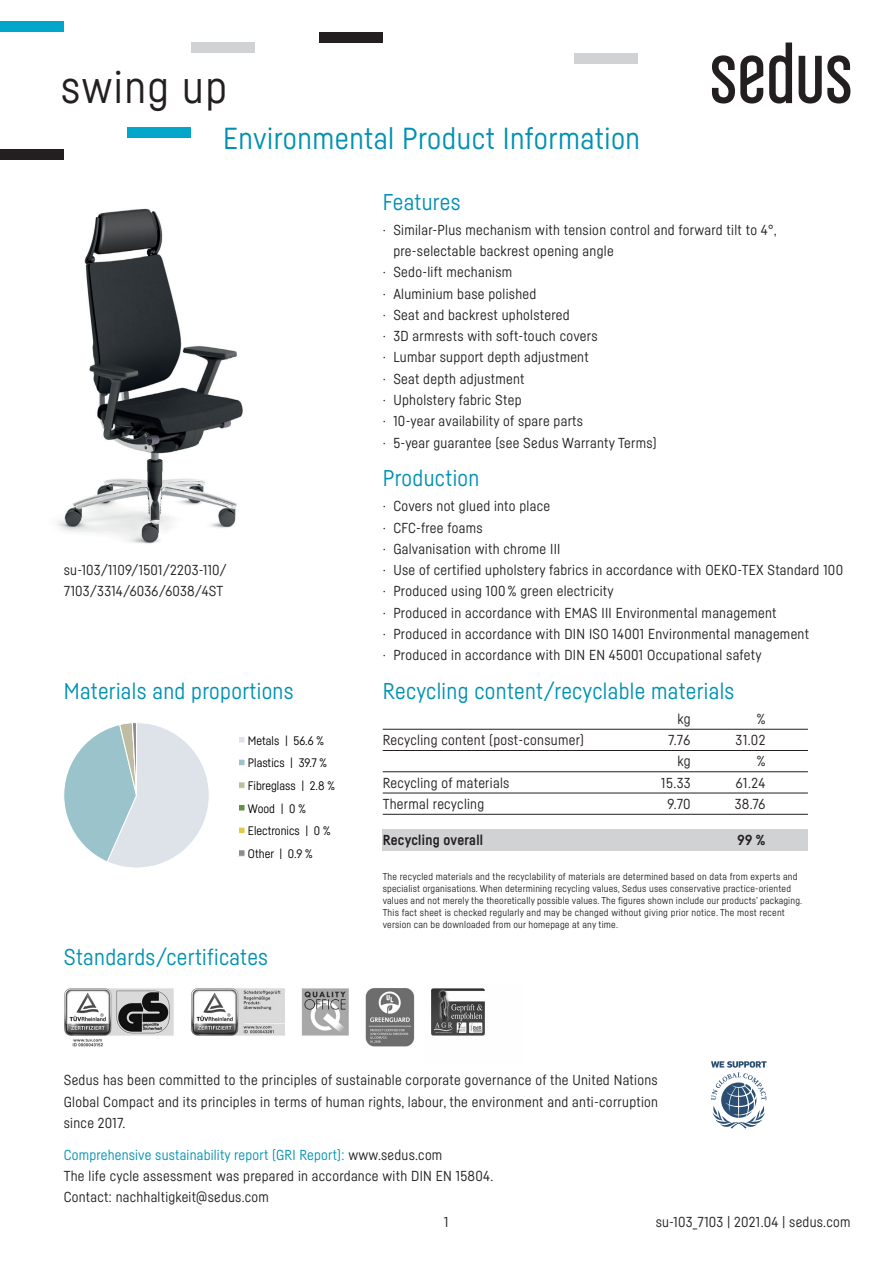
<style>
.page{position:relative;width:893px;height:1263px;background:#fff}
.page>*{position:absolute;margin:0;border:0;box-sizing:border-box;transform-origin:0 0}
.t1{font:45px "Sedus Sans";letter-spacing:.03em;color:#231f20}
.t2{font:30px "Sedus Sans";letter-spacing:.015em;color:#0091b2}
.t3{font:22.5px "Sedus Sans";letter-spacing:.015em;color:#0091b2}
.t4{font:14.25px/21.3px "Sedus Sans";letter-spacing:.02em;color:#231f20}
.t5{font:700 14.25px "Sedus Sans";letter-spacing:.02em;color:#231f20}
.t6{font:12.15px/22.6px "Sedus Sans";color:#000}
.t7{font:9.75px/12px "Sedus Sans";letter-spacing:.02em;color:#231f20}
.s1{color:#0091b2}
</style>
<div class="page">
<svg style="left:712px;top:55px;width:51px;height:49px"></svg>
<svg style="left:769px;top:43px;width:23px;height:61px"></svg>
<svg style="left:799px;top:55px;width:51px;height:49px"></svg>
<img style="left:64px;top:988px;width:421px;height:59px">
<div style="left:0;top:21px;width:64px;height:11px;background:#00a5cb"></div>
<div style="left:191px;top:43px;width:64px;height:10px;background:#d1d2d4"></div>
<div style="left:574px;top:53px;width:64px;height:11px;background:#d1d2d4"></div>
<div style="left:128px;top:128px;width:63px;height:10px;background:#00a5cb"></div>
<div style="left:0;top:149px;width:64px;height:10px;background:#231f20"></div>
<div style="left:319px;top:32px;width:64px;height:11px;background:#231f20"></div>
<div style="left:383px;top:829px;width:425px;height:21px;background:#d1d2d4"></div>
<img style="left:57px;top:208px;width:186px;height:336px">
<hr style="left:383px;top:729px;width:425px;height:1px;background:#231f20">
<hr style="left:383px;top:750px;width:425px;height:1px;background:#231f20">
<hr style="left:383px;top:771px;width:425px;height:1px;background:#231f20">
<hr style="left:383px;top:793px;width:425px;height:1px;background:#231f20">
<hr style="left:383px;top:814px;width:425px;height:1px;background:#231f20">
<svg style="left:64px;top:722px;width:181px;height:146px"></svg>
<svg style="left:711px;top:1061px;width:56px;height:68px"></svg>
<h1 class="t1" style="left:61px;top:59px;width:168px">swing up</h1>
<h2 class="t2" style="left:223px;top:120px;width:418px">Environmental Product Information</h2>
<h3 class="t3" style="left:383px;top:188px;width:79px">Features</h3>
<p class="t4" style="left:383px;top:219px;width:396px">· Similar-Plus mechanism with tension control and forward tilt to 4°,</p>
<p class="t4" style="left:393px;top:240px;width:222px">pre-selectable backrest opening angle</p>
<p class="t4" style="left:383px;top:261px;width:131px">· Sedo-lift mechanism</p>
<p class="t4" style="left:383px;top:283px;width:155px">· Aluminium base polished</p>
<p class="t4" style="left:383px;top:304px;width:188px">· Seat and backrest upholstered</p>
<p class="t4" style="left:383px;top:325px;width:216px">· 3D armrests with soft-touch covers</p>
<p class="t4" style="left:383px;top:346px;width:208px">· Lumbar support depth adjustment</p>
<p class="t4" style="left:383px;top:368px;width:143px">· Seat depth adjustment</p>
<p class="t4" style="left:383px;top:389px;width:140px">· Upholstery fabric Step</p>
<p class="t4" style="left:383px;top:410px;width:202px">· 10-year availability of spare parts</p>
<p class="t4" style="left:383px;top:431px;width:276px">· 5-year guarantee (see Sedus Warranty Terms)</p>
<p class="t4" style="left:64px;top:559px;width:165px">su-103/1109/1501/2203-110/<br>7103/3314/6036/6038/4ST</p>
<h3 class="t3" style="left:64px;top:677px;width:231px">Materials and proportions</h3>
<p class="t6" style="left:248px;top:729px;width:88px">Metals | 56.6 %<br>Plastics | 39.7 %<br>Fibreglass | 2.8 %<br>Wood | 0 %<br>Electronics | 0 %<br>Other | 0.9 %</p>
<h3 class="t3" style="left:64px;top:943px;width:206px">Standards/certificates</h3>
<h3 class="t3" style="left:383px;top:464px;width:98px">Production</h3>
<p class="t4" style="left:383px;top:495px;width:462px">· Covers not glued into place<br>· CFC-free foams<br>· Galvanisation with chrome III<br>· Use of certified upholstery fabrics in accordance with OEKO-TEX Standard 100 · Produced using 100 % green electricity<br>· Produced in accordance with EMAS III Environmental management<br>· Produced in accordance with DIN ISO 14001 Environmental management<br>· Produced in accordance with DIN EN 45001 Occupational safety</p>
<h3 class="t3" style="left:383px;top:677px;width:353px">Recycling content/recyclable materials</h3>
<p class="t4" style="left:678px;top:708px;width:15px">kg</p>
<p class="t4" style="left:757px;top:708px;width:10px">%</p>
<p class="t4" style="left:383px;top:729px;width:203px">Recycling content (post-consumer)</p>
<p class="t4" style="left:668px;top:729px;width:24px">7.76</p>
<p class="t4" style="left:736px;top:729px;width:31px">31.02</p>
<p class="t4" style="left:678px;top:750px;width:15px">kg</p>
<p class="t4" style="left:757px;top:750px;width:10px">%</p>
<p class="t4" style="left:383px;top:772px;width:128px">Recycling of materials</p>
<p class="t4" style="left:661px;top:772px;width:31px">15.33</p>
<p class="t4" style="left:736px;top:772px;width:31px">61.24</p>
<p class="t4" style="left:383px;top:793px;width:103px">Thermal recycling</p>
<p class="t4" style="left:667px;top:793px;width:25px">9.70</p>
<p class="t4" style="left:735px;top:793px;width:32px">38.76</p>
<p class="t5" style="left:383px;top:831px;width:102px">Recycling overall</p>
<p class="t5" style="left:737px;top:831px;width:29px">99 %</p>
<p class="t7" style="left:383px;top:870px;width:421px">The recycled materials and the recyclability of materials are determined based on data from experts and specialist organisations. When determining recycling values, Sedus uses conservative practice-oriented values and not merely the theoretically possible values. The figures shown include our products’ packaging.<br>This fact sheet is checked regularly and may be changed without giving prior notice. The most recent version can be downloaded from our homepage at any time.</p>
<p class="t4" style="left:64px;top:1069px;width:596px;text-align:justify">Sedus has been committed to the principles of sustainable corporate governance of the United Nations Global Compact and its principles in terms of human rights, labour, the environment and anti-corruption since 2017.</p>
<p class="t4" style="left:64px;top:1144px;width:431px"><span class="s1">Comprehensive sustainability report (GRI Report):</span> www.sedus.com<br>The life cycle assessment was prepared in accordance with DIN EN 15804.<br>Contact: nachhaltigkeit@sedus.com</p>
<p class="t4" style="left:444px;top:1211px;width:6px">1</p>
<p class="t4" style="left:656px;top:1211px;width:196px">su-103_7103 | 2021.04 | sedus.com</p>
</div>
